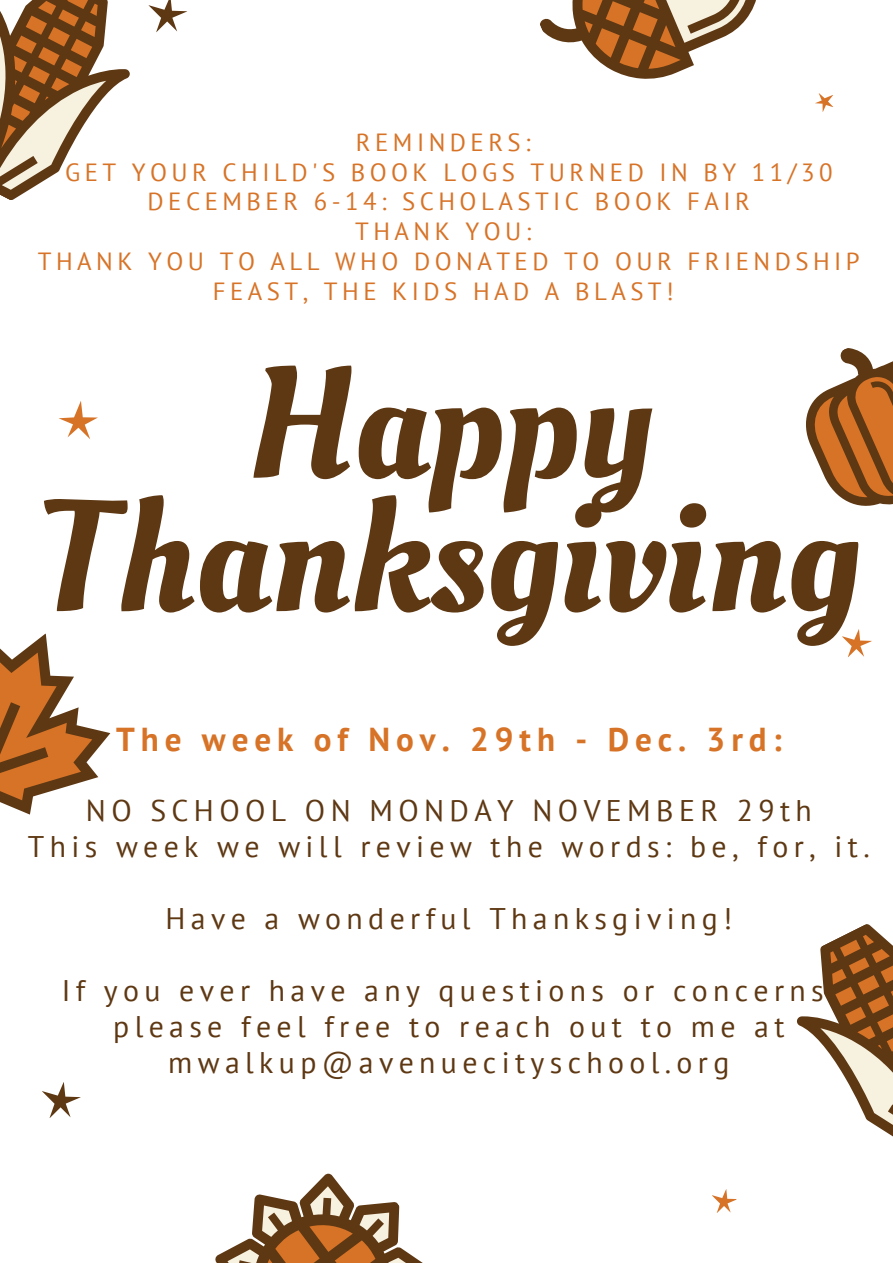
<style>
.page{position:relative;width:893px;height:1263px;background:#fff}
.page>*{position:absolute;margin:0;border:0;box-sizing:border-box;transform-origin:0 0}
.t1{font:157.27px/133.4px "Oleo Script";color:#5e3813;text-align:center}
.t2{font:700 33.08px "PT Sans";letter-spacing:.18em;color:#d77327}
.t3{font:29.78px/36px "PT Sans";letter-spacing:.18em;color:#5e3813;text-align:center}
.t4{font:24.83px/29.8px "PT Sans";letter-spacing:.18em;color:#d77327;text-align:center}
</style>
<div class="page">
<svg style="left:0;top:633px;width:111px;height:182px"></svg>
<svg style="left:540px;top:0;width:216px;height:79px"></svg>
<svg style="left:215px;top:1173px;width:208px;height:90px"></svg>
<svg style="left:806px;top:348px;width:87px;height:158px"></svg>
<svg style="left:59px;top:401px;width:39px;height:38px"></svg>
<svg style="left:0;top:0;width:187px;height:200px"></svg>
<svg style="left:842px;top:629px;width:30px;height:29px"></svg>
<svg style="left:42px;top:1082px;width:39px;height:36px"></svg>
<svg style="left:712px;top:1189px;width:25px;height:24px"></svg>
<svg style="left:815px;top:93px;width:19px;height:19px"></svg>
<svg style="left:797px;top:924px;width:96px;height:213px"></svg>
<p class="t4" style="left:356px;top:127px;width:176px">REMINDERS:</p>
<p class="t4" style="left:65px;top:156px;width:769px">GET YOUR CHILD'S BOOK LOGS TURNED IN BY 11/30</p>
<p class="t4" style="left:148px;top:186px;width:604px">DECEMBER 6-14: SCHOLASTIC BOOK FAIR</p>
<p class="t4" style="left:355px;top:216px;width:178px">THANK YOU:</p>
<p class="t4" style="left:38px;top:246px;width:823px">THANK YOU TO ALL WHO DONATED TO OUR FRIENDSHIP<br>FEAST, THE KIDS HAD A BLAST!</p>
<p class="t1" style="left:38px;top:361px;width:822px">Happy<br>Thanksgiving</p>
<p class="t2" style="left:116px;top:717px;width:667px">The week of Nov. 29th - Dec. 3rd:</p>
<p class="t3" style="left:86px;top:792px;width:727px">NO SCHOOL ON MONDAY NOVEMBER 29th</p>
<p class="t3" style="left:28px;top:828px;width:843px">This week we will review the words: be, for, it.</p>
<p class="t3" style="left:165px;top:900px;width:568px">Have a wonderful Thanksgiving!</p>
<p class="t3" style="left:62px;top:972px;width:775px">If you ever have any questions or concerns, please feel free to reach out to me at mwalkup@avenuecityschool.org</p>
</div>
